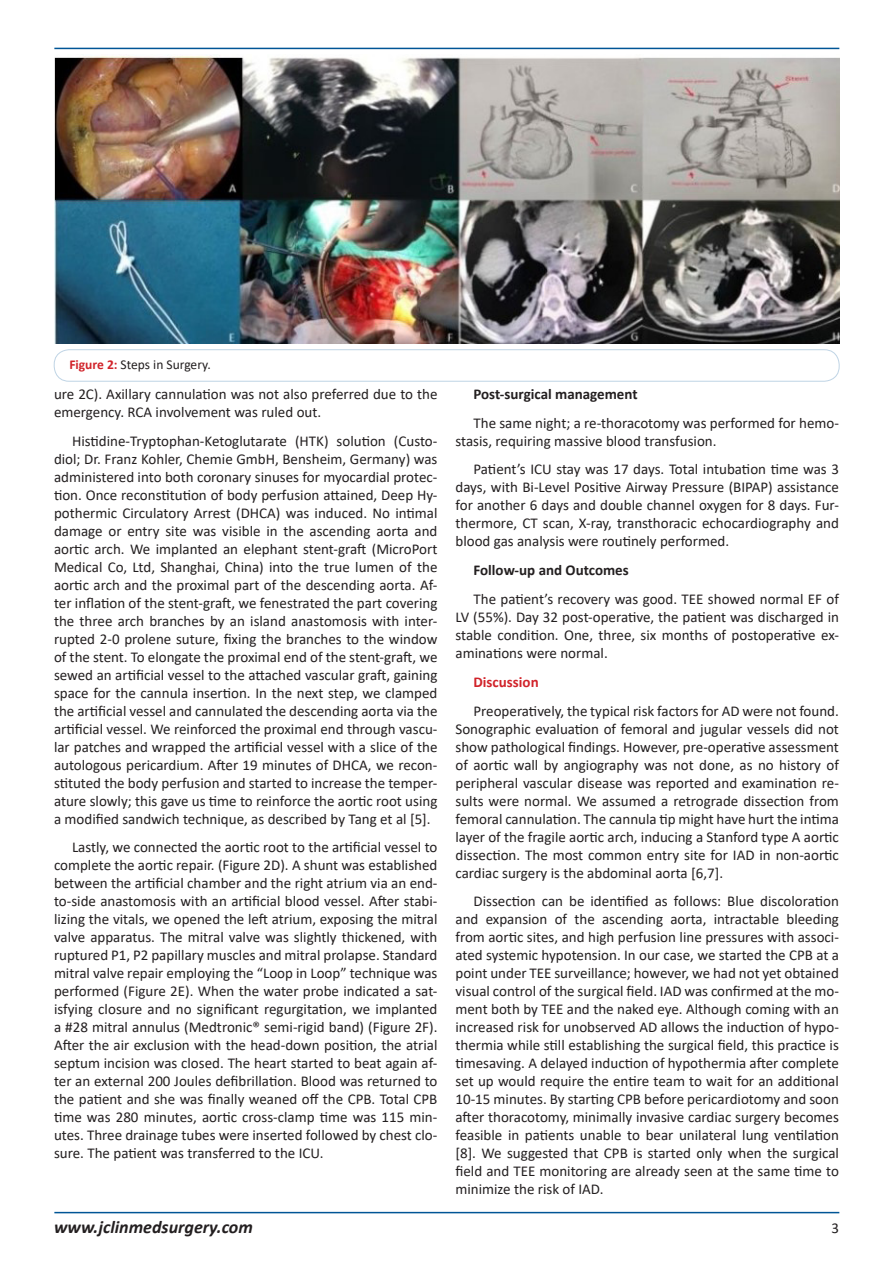
<style>
.page{position:relative;width:893px;height:1263px;background:#fff}
.page>*{position:absolute;margin:0;border:0;box-sizing:border-box;transform-origin:0 0}
.t1{font:italic 700 18px "Calibri";color:#231f20}
.t2{font:15px/18px "Calibri";color:#231f20;text-align:justify}
.t3{font:700 15px "Calibri";color:#231f20}
.t4{font:700 15px "Calibri";color:#d1232a}
.t5{font:13.5px "Calibri";color:#231f20}
.s1{font-weight:700;color:#d1232a}
</style>
<div class="page">
<hr style="left:54px;top:48px;width:785px;height:1px;background:#005596">
<hr style="left:54px;top:1212px;width:785px;height:1px;background:#005596">
<div style="left:54px;top:350px;width:785px;height:31px;border:1px solid #bfd4e5;border-radius:15px"></div>
<img style="left:54px;top:55px;width:785px;height:289px">
<p class="t5" style="left:69px;top:355px;width:143px"><span class="s1">Figure 2:</span> Steps in Surgery.</p>
<p class="t2" style="left:54px;top:384px;width:385px">ure 2C). Axillary cannulation was not also preferred due to the emergency. RCA involvement was ruled out.</p>
<p class="t2" style="left:54px;top:431px;width:385px;text-indent:18px">Histidine-Tryptophan-Ketoglutarate (HTK) solution (Custo&shy;diol; Dr. Franz Kohler, Chemie GmbH, Bensheim, Germany) was administered into both coronary sinuses for myocardial protec&shy;tion. Once reconstitution of body perfusion attained, Deep Hy&shy;pothermic Circulatory Arrest (DHCA) was induced. No intimal damage or entry site was visible in the ascending aorta and aortic arch. We implanted an elephant stent-graft (MicroPort Medical Co, Ltd, Shanghai, China) into the true lumen of the aortic arch and the proximal part of the descending aorta. Af&shy;ter inflation of the stent-graft, we fenestrated the part covering the three arch branches by an island anastomosis with inter&shy;rupted 2-0 prolene suture, fixing the branches to the window of the stent. To elongate the proximal end of the stent-graft, we sewed an artificial vessel to the attached vascular graft, gaining space for the cannula insertion. In the next step, we clamped the artificial vessel and cannulated the descending aorta via the artificial vessel. We reinforced the proximal end through vascu&shy;lar patches and wrapped the artificial vessel with a slice of the autologous pericardium. After 19 minutes of DHCA, we recon&shy;stituted the body perfusion and started to increase the temper&shy;ature slowly; this gave us time to reinforce the aortic root using a modified sandwich technique, as described by Tang et al [5].</p>
<p class="t2" style="left:54px;top:838px;width:385px;text-indent:18px">Lastly, we connected the aortic root to the artificial vessel to complete the aortic repair. (Figure 2D). A shunt was established between the artificial chamber and the right atrium via an end&shy;to-side anastomosis with an artificial blood vessel. After stabi&shy;lizing the vitals, we opened the left atrium, exposing the mitral valve apparatus. The mitral valve was slightly thickened, with ruptured P1, P2 papillary muscles and mitral prolapse. Standard mitral valve repair employing the “Loop in Loop” technique was performed (Figure 2E). When the water probe indicated a sat&shy;isfying closure and no significant regurgitation, we implanted a #28 mitral annulus (Medtronic® semi-rigid band) (Figure 2F).<br>After the air exclusion with the head-down position, the atrial septum incision was closed. The heart started to beat again af&shy;ter an external 200 Joules defibrillation. Blood was returned to the patient and she was finally weaned off the CPB. Total CPB time was 280 minutes, aortic cross-clamp time was 115 min&shy;utes. Three drainage tubes were inserted followed by chest clo&shy;sure. The patient was transferred to the ICU.</p>
<p class="t3" style="left:473px;top:383px;width:166px">Post-surgical management</p>
<p class="t2" style="left:455px;top:413px;width:385px;text-indent:18px">The same night; a re-thoracotomy was performed for hemo&shy;stasis, requiring massive blood transfusion.</p>
<p class="t2" style="left:455px;top:460px;width:385px;text-indent:18px">Patient’s ICU stay was 17 days. Total intubation time was 3 days, with Bi-Level Positive Airway Pressure (BIPAP) assistance for another 6 days and double channel oxygen for 8 days. Fur&shy;thermore, CT scan, X-ray, transthoracic echocardiography and blood gas analysis were routinely performed.</p>
<p class="t3" style="left:473px;top:559px;width:157px">Follow-up and Outcomes</p>
<p class="t2" style="left:455px;top:590px;width:385px;text-indent:18px">The patient’s recovery was good. TEE showed normal EF of LV (55%). Day 32 post-operative, the patient was discharged in stable condition. One, three, six months of postoperative ex&shy;aminations were normal.</p>
<p class="t4" style="left:473px;top:671px;width:67px">Discussion</p>
<p class="t2" style="left:455px;top:701px;width:385px;text-indent:18px">Preoperatively, the typical risk factors for AD were not found.<br>Sonographic evaluation of femoral and jugular vessels did not show pathological findings. However, pre-operative assessment of aortic wall by angiography was not done, as no history of peripheral vascular disease was reported and examination re&shy;sults were normal. We assumed a retrograde dissection from femoral cannulation. The cannula tip might have hurt the intima layer of the fragile aortic arch, inducing a Stanford type A aortic dissection. The most common entry site for IAD in non-aortic cardiac surgery is the abdominal aorta [6,7].</p>
<p class="t2" style="left:455px;top:892px;width:385px;text-indent:18px">Dissection can be identified as follows: Blue discoloration and expansion of the ascending aorta, intractable bleeding from aortic sites, and high perfusion line pressures with associ&shy;ated systemic hypotension. In our case, we started the CPB at a point under TEE surveillance; however, we had not yet obtained visual control of the surgical field. IAD was confirmed at the mo&shy;ment both by TEE and the naked eye. Although coming with an increased risk for unobserved AD allows the induction of hypo&shy;thermia while still establishing the surgical field, this practice is timesaving. A delayed induction of hypothermia after complete set up would require the entire team to wait for an additional 10-15 minutes. By starting CPB before pericardiotomy and soon after thoracotomy, minimally invasive cardiac surgery becomes feasible in patients unable to bear unilateral lung ventilation [8]. We suggested that CPB is started only when the surgical field and TEE monitoring are already seen at the same time to minimize the risk of IAD.</p>
<p class="t1" style="left:54px;top:1214px;width:200px">www.jclinmedsurgery.com</p>
<p class="t2" style="left:831px;top:1218px;width:9px">3</p>
</div>
